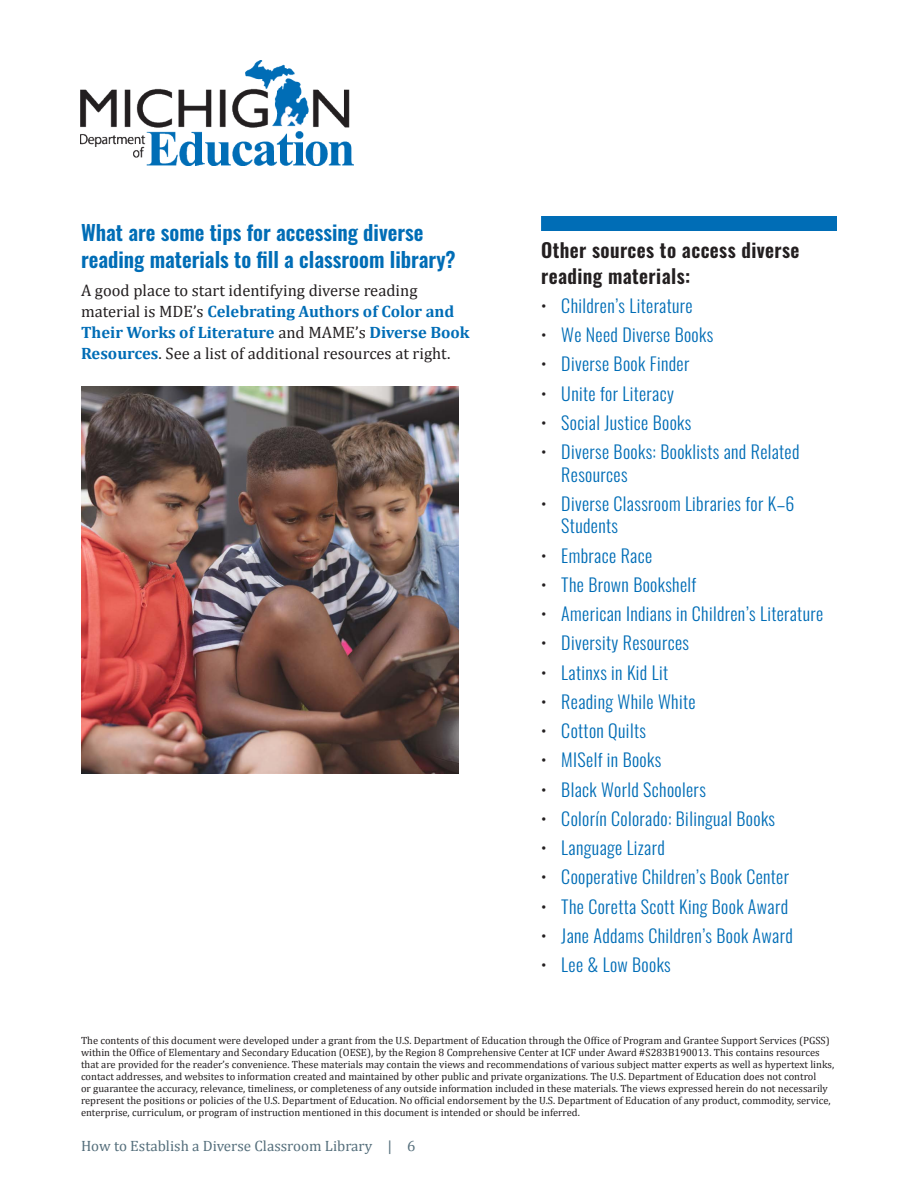
<style>
.page{position:relative;width:918px;height:1188px;background:#fff}
.page>*{position:absolute;margin:0;border:0;box-sizing:border-box;transform-origin:0 0}
.t1{font:600 21px/27px "Oswald";color:#006db6}
.t2{font:600 19.5px/25.5px "Oswald";letter-spacing:.02em;color:#231f20}
.t3{font:300 18px/22.5px "Oswald";letter-spacing:.02em;color:#006db6}
.t4{font:16.5px/21px "Cambria";color:#231f20}
.t5{font:15px "Cambria";color:#556f7c}
.t6{font:10.5px/12px "Cambria";color:#231f20}
.s1{font-weight:700;color:#006db6}
.s2{color:#231f20}
</style>
<div class="page">
<img style="left:81px;top:60px;width:273px;height:105px">
<div style="left:541px;top:216px;width:296px;height:15px;background:#006db6"></div>
<img style="left:81px;top:387px;width:378px;height:387px">
<h2 class="t1" style="left:81px;top:220px;width:376px">What are some tips for accessing diverse reading materials to fill a classroom library?</h2>
<p class="t4" style="left:81px;top:280px;width:390px">A good place to start identifying diverse reading material is MDE’s <span class="s1">Celebrating Authors of Color and Their Works of Literature</span> and MAME’s <span class="s1">Diverse Book Resources</span>. See a list of additional resources at right.</p>
<h3 class="t2" style="left:541px;top:239px;width:260px">Other sources to access diverse reading materials:</h3>
<p class="t3" style="left:541px;top:292px;width:153px"><span class="s2">•</span> Children’s Literature</p>
<p class="t3" style="left:541px;top:321px;width:174px"><span class="s2">•</span> We Need Diverse Books</p>
<p class="t3" style="left:541px;top:351px;width:150px"><span class="s2">•</span> Diverse Book Finder</p>
<p class="t3" style="left:541px;top:380px;width:134px"><span class="s2">•</span> Unite for Literacy</p>
<p class="t3" style="left:541px;top:409px;width:152px"><span class="s2">•</span> Social Justice Books</p>
<p class="t3" style="left:561px;top:438px;width:240px;text-indent:-20px"><span class="s2">•</span> Diverse Books: Booklists and Related<br>Resources</p>
<p class="t3" style="left:561px;top:490px;width:235px;text-indent:-20px"><span class="s2">•</span> Diverse Classroom Libraries for K–6<br>Students</p>
<p class="t3" style="left:541px;top:542px;width:113px"><span class="s2">•</span> Embrace Race</p>
<p class="t3" style="left:541px;top:571px;width:157px"><span class="s2">•</span> The Brown Bookshelf</p>
<p class="t3" style="left:541px;top:600px;width:284px"><span class="s2">•</span> American Indians in Children’s Literature</p>
<p class="t3" style="left:541px;top:630px;width:150px"><span class="s2">•</span> Diversity Resources</p>
<p class="t3" style="left:541px;top:659px;width:129px"><span class="s2">•</span> Latinxs in Kid Lit</p>
<p class="t3" style="left:541px;top:688px;width:156px"><span class="s2">•</span> Reading While White</p>
<p class="t3" style="left:541px;top:717px;width:106px"><span class="s2">•</span> Cotton Quilts</p>
<p class="t3" style="left:541px;top:747px;width:122px"><span class="s2">•</span> MISelf in Books</p>
<p class="t3" style="left:541px;top:776px;width:166px"><span class="s2">•</span> Black World Schoolers</p>
<p class="t3" style="left:541px;top:805px;width:236px"><span class="s2">•</span> Colorín Colorado: Bilingual Books</p>
<p class="t3" style="left:541px;top:834px;width:125px"><span class="s2">•</span> Language Lizard</p>
<p class="t3" style="left:541px;top:864px;width:250px"><span class="s2">•</span> Cooperative Children’s Book Center</p>
<p class="t3" style="left:541px;top:893px;width:249px"><span class="s2">•</span> The Coretta Scott King Book Award</p>
<p class="t3" style="left:541px;top:922px;width:253px"><span class="s2">•</span> Jane Addams Children’s Book Award</p>
<p class="t3" style="left:541px;top:951px;width:131px"><span class="s2">•</span> Lee &amp; Low Books</p>
<p class="t6" style="left:81px;top:1034px;width:755px">The contents of this document were developed under a grant from the U.S. Department of Education through the Office of Program and Grantee Support Services (PGSS) within the Office of Elementary and Secondary Education (OESE), by the Region 8 Comprehensive Center at ICF under Award #S283B190013. This contains resources that are provided for the reader’s convenience. These materials may contain the views and recommendations of various subject matter experts as well as hypertext links, contact addresses, and websites to information created and maintained by other public and private organizations. The U.S. Department of Education does not control<br>or guarantee the accuracy, relevance, timeliness, or completeness of any outside information included in these materials. The views expressed herein do not necessarily represent the positions or policies of the U.S. Department of Education. No official endorsement by the U.S. Department of Education of any product, commodity, service, enterprise, curriculum, or program of instruction mentioned in this document is intended or should be inferred.</p>
<h3 class="t5" style="left:81px;top:1137px;width:336px">How to Establish a Diverse Classroom Library | 6</h3>
</div>
